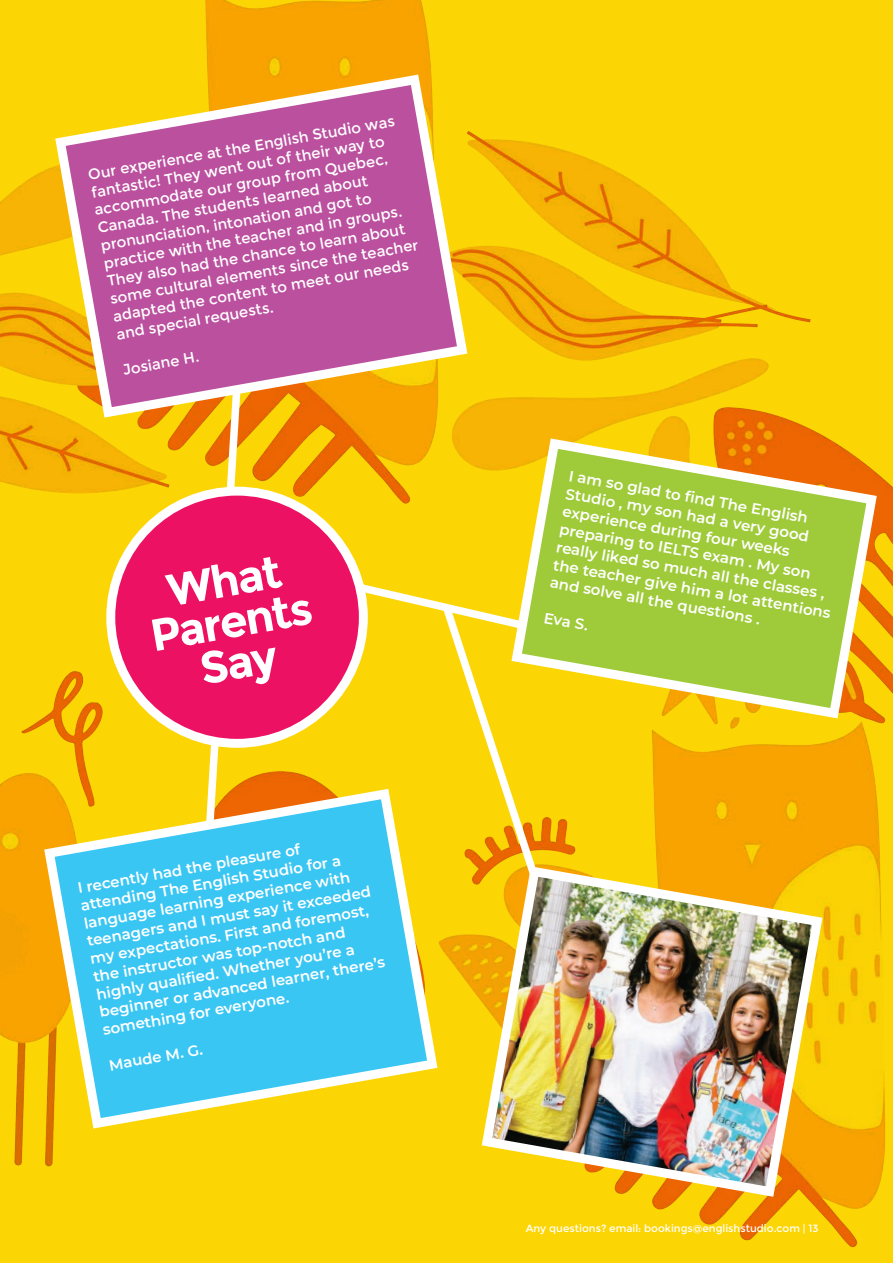
<style>
.page{position:relative;width:893px;height:1263px;background:#fff}
.page>*{position:absolute;margin:0;border:0;box-sizing:border-box;transform-origin:0 0}
.t1{font:700 45px/41.4px "Montserrat";color:#fff;text-align:center}
.t2{font:600 15px/18px "Montserrat";color:#fff}
.t3{font:15px/18px "Montserrat";color:#fff}
.t4{font:10.5px "Montserrat";color:#fff}
</style>
<div class="page">
<img style="left:0;top:0;width:893px;height:1263px">
<div style="left:106px;top:487px;width:262px;height:261px;background:#fff;border-radius:50%"></div>
<svg style="left:201px;top:423px;width:44px;height:361px"></svg>
<svg style="left:337px;top:547px;width:169px;height:120px"></svg>
<svg style="left:437px;top:597px;width:184px;height:526px"></svg>
<svg style="left:39px;top:784px;width:404px;height:350px"></svg>
<svg style="left:50px;top:69px;width:423px;height:354px"></svg>
<svg style="left:506px;top:433px;width:376px;height:291px"></svg>
<img style="left:476px;top:861px;width:352px;height:341px">
<div style="left:115px;top:496px;width:244px;height:243px;background:#ec1162;border-radius:50%"></div>
<p class="t3" style="left:87px;top:166px;width:314px;rotate:-10deg">Our experience at the English Studio was fantastic! They went out of their way to accommodate our group from Quebec, Canada. The students learned about pronunciation, intonation and got to practice with the teacher and in groups.<br>They also had the chance to learn about some cultural elements since the teacher adapted the content to meet our needs and special requests.</p>
<p class="t3" style="left:121px;top:361px;width:79px;rotate:-10deg">Josiane H.</p>
<h1 class="t1" style="left:164px;top:571px;width:117px;rotate:-10deg">What</h1>
<h1 class="t1" style="left:147px;top:616px;width:165px;rotate:-10deg">Parents<br>Say</h1>
<p class="t2" style="left:76px;top:879px;width:291px;rotate:-10deg">I recently had the pleasure of attending The English Studio for a language learning experience with teenagers and I must say it exceeded my expectations. First and foremost, the instructor was top-notch and highly qualifi ed. Whether you’re a beginner or advanced learner, there’s something for everyone.</p>
<p class="t2" style="left:107px;top:1056px;width:96px;rotate:-10deg">Maude M. G.</p>
<p class="t2" style="left:571px;top:466px;width:283px;rotate:10deg">I am so glad to fi nd The English<br>Studio , my son had a very good experience during four weeks preparing to IELTS exam . My son really liked so much all the classes , the teacher give him a lot attentions and solve all the questions .</p>
<p class="t2" style="left:546px;top:608px;width:47px;rotate:10deg">Eva S.</p>
<p class="t4" style="left:526px;top:1222px;width:294px">Any questions? email: bookings@englishstudio.com | 13</p>
</div>
